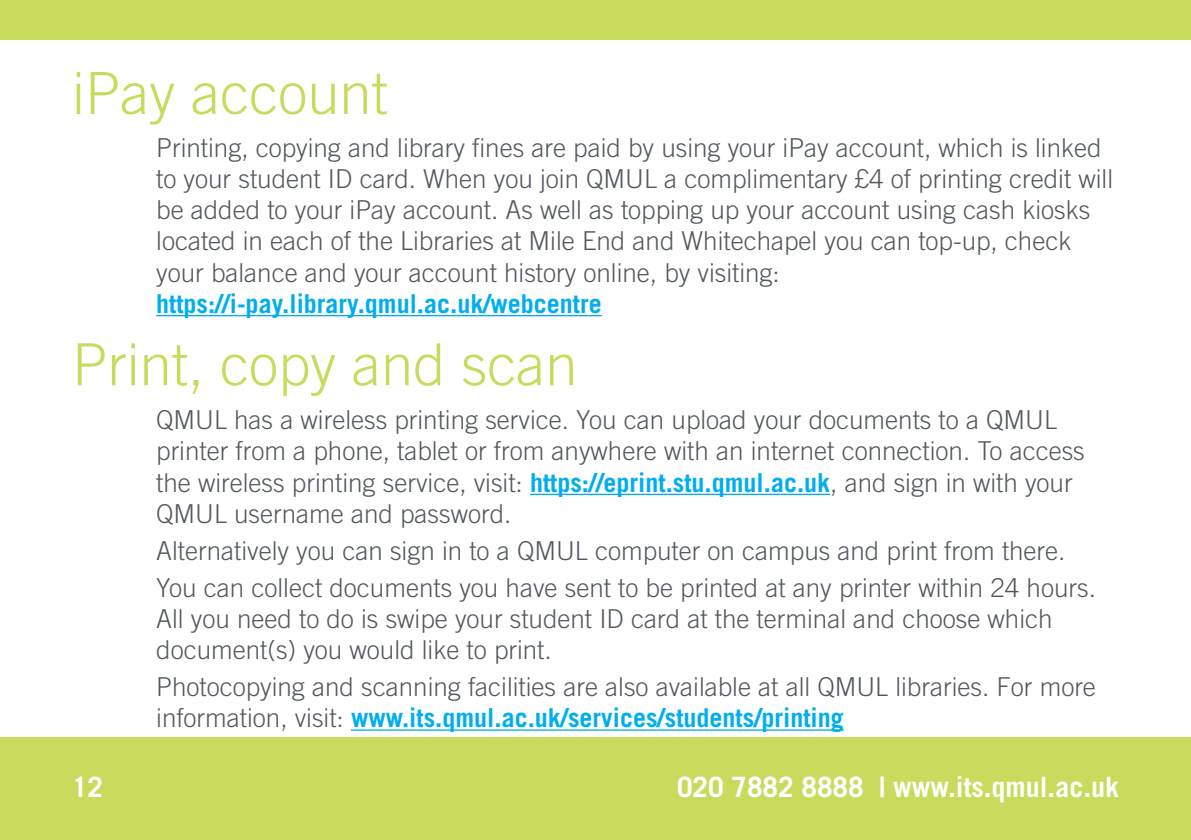
<style>
.page{position:relative;width:1191px;height:840px;background:#fff}
.page>*{position:absolute;margin:0;border:0;box-sizing:border-box;transform-origin:0 0}
.t1{font:300 58px "Trade Gothic";color:#c8db5c}
.t2{font:700 28px "Trade Gothic";color:#fff}
.t3{font:300 26px/31.2px "Trade Gothic";color:#535860}
.t4{font:700 26px "Trade Gothic";color:#00aeef}
.s1{font-weight:700;color:#00aeef}
</style>
<div class="page">
<div style="left:0;top:0;width:1191px;height:40px;background:#c8db5c"></div>
<div style="left:0;top:737px;width:1191px;height:102px;background:#c8db5c"></div>
<hr style="left:156px;top:315px;width:446px;height:1px;background:#00aeef">
<hr style="left:530px;top:493px;width:300px;height:1px;background:#00aeef">
<hr style="left:351px;top:729px;width:492px;height:1px;background:#00aeef">
<h1 class="t1" style="left:72px;top:72px;width:317px">iPay account</h1>
<p class="t3" style="left:156px;top:134px;width:958px">Printing, copying and library fines are paid by using your iPay account, which is linked to your student ID card. When you join QMUL a complimentary £4 of printing credit will be added to your iPay account. As well as topping up your account using cash kiosks located in each of the Libraries at Mile End and Whitechapel you can top-up, check your balance and your account history online, by visiting:</p>
<p class="t4" style="left:156px;top:294px;width:447px">https://i-pay.library.qmul.ac.uk/webcentre</p>
<h1 class="t1" style="left:72px;top:343px;width:507px">Print, copy and scan</h1>
<p class="t3" style="left:156px;top:406px;width:930px">QMUL has a wireless printing service. You can upload your documents to a QMUL printer from a phone, tablet or from anywhere with an internet connection. To access the wireless printing service, visit: <span class="s1">https://eprint.stu.qmul.ac.uk</span>, and sign in with your QMUL username and password.</p>
<p class="t3" style="left:156px;top:534px;width:941px;line-height:36.8px">Alternatively you can sign in to a QMUL computer on campus and print from there.<br>You can collect documents you have sent to be printed at any printer within 24 hours.</p>
<p class="t3" style="left:156px;top:605px;width:898px">All you need to do is swipe your student ID card at the terminal and choose which document(s) you would like to print.</p>
<p class="t3" style="left:156px;top:673px;width:941px">Photocopying and scanning facilities are also available at all QMUL libraries. For more information, visit: <span class="s1">www.its.qmul.ac.uk/services/students/printing</span></p>
<p class="t2" style="left:72px;top:776px;width:33px">12</p>
<p class="t2" style="left:677px;top:776px;width:443px">020 7882 8888 | www.its.qmul.ac.uk</p>
</div>
